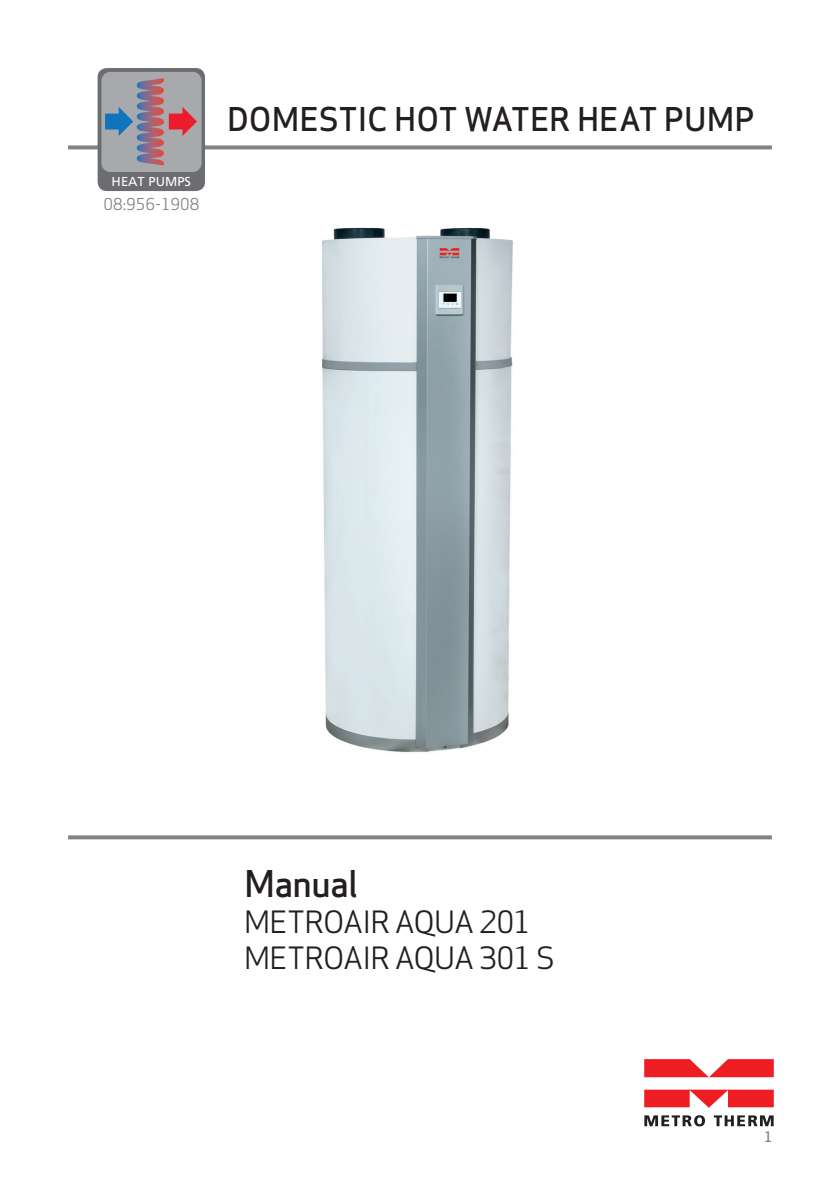
<style>
.page{position:relative;width:840px;height:1191px;background:#fff}
.page>*{position:absolute;margin:0;border:0;box-sizing:border-box;transform-origin:0 0}
.Rubrik_niveau_3{font:500 36px "Apex Sans";letter-spacing:-.025em;color:#231f20}
.Forside_rubrik{font:500 32px "Apex Sans";color:#231f20}
.Rubrik_niveau_3-2{font:30px "Apex Sans";letter-spacing:-.025em;color:#231f20}
.t1{font:16px "Apex Sans";color:#808285}
.t2{font:500 14px "Apex Sans";color:#808285}
.t3{font:13px "Frutiger LT Std";color:#fff}
</style>
<div class="page">
<svg style="left:68px;top:145px;width:703px;height:4px;background:#8e8f92"></svg>
<svg style="left:68px;top:835px;width:703px;height:4px;background:#8b8d90"></svg>
<div style="left:98px;top:68px;width:107px;height:123px;background:#6c6d70;border-radius:9px"></div>
<div style="left:101px;top:72px;width:100px;height:100px;background:#a8a9ad;border-radius:9px"></div>
<svg style="left:105px;top:79px;width:92px;height:86px"></svg>
<svg style="left:644px;top:1115px;width:60px;height:11px"></svg>
<svg style="left:713px;top:1115px;width:60px;height:11px"></svg>
<svg style="left:644px;top:1089px;width:129px;height:18px;background:#f04348"></svg>
<svg style="left:644px;top:1059px;width:129px;height:18px;background:#f04045"></svg>
<img style="left:321px;top:227px;width:192px;height:526px">
<p class="t3" style="left:112px;top:174px;width:81px">HEAT PUMPS</p>
<p class="t1" style="left:103px;top:191px;width:97px">08:956-1908</p>
<p class="Forside_rubrik" style="left:227px;top:91px;width:528px">DOMESTIC HOT WATER HEAT PUMP</p>
<p class="Rubrik_niveau_3" style="left:244px;top:852px;width:115px">Manual</p>
<p class="Rubrik_niveau_3-2" style="left:244px;top:897px;width:288px">METROAIR AQUA 201</p>
<p class="Rubrik_niveau_3-2" style="left:244px;top:933px;width:312px">METROAIR AQUA 301 S</p>
<p class="t2" style="left:763px;top:1124px;width:10px">1</p>
</div>
